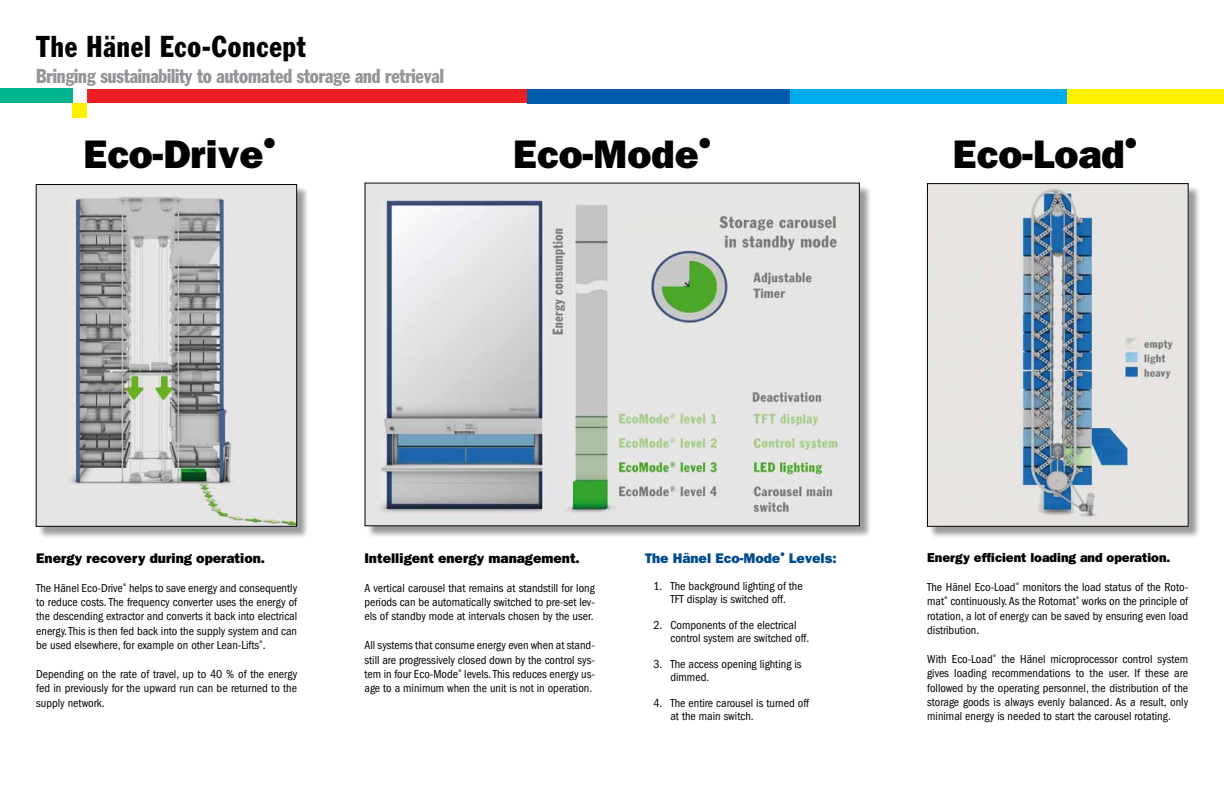
<style>
.page{position:relative;width:1224px;height:792px;background:#fff}
.page>*{position:absolute;margin:0;border:0;box-sizing:border-box;transform-origin:0 0}
.t1{font:800 40px "Franklin Gothic";color:#000}
.t2{font:30px "Franklin ATF Con BQ";letter-spacing:.035em;color:#000;scale:.91 1}
.t3{font:20px "Franklin ATF Con BQ";letter-spacing:-.01em;color:#939598;scale:.91 1}
.t4{font:800 14px "Franklin Gothic";color:#000}
.t5{font:800 14px "Franklin Gothic";color:#004b8d}
.t6{font:800 13px "Franklin Gothic";color:#000}
.t7{font:condensed 12px/14.4px "ITC Franklin Gothic Std";color:#000;text-align:justify}
</style>
<div class="page">
<div style="left:37px;top:186px;width:273px;height:353px;background:#000;opacity:.4"></div>
<img style="left:38px;top:186px;width:257px;height:339px">
<div style="left:36px;top:184px;width:261px;height:343px;border:1px solid #000"></div>
<div style="left:929px;top:185px;width:272px;height:354px;background:#000;opacity:.4"></div>
<img style="left:929px;top:185px;width:257px;height:340px">
<div style="left:927px;top:183px;width:261px;height:344px;border:1px solid #000"></div>
<div style="left:366px;top:184px;width:506px;height:355px;background:#000;opacity:.4"></div>
<img style="left:367px;top:185px;width:491px;height:339px">
<div style="left:73px;top:103px;width:14px;height:14px;background:#fff200"></div>
<div style="left:0;top:89px;width:72px;height:14px;background:#00b48d"></div>
<div style="left:87px;top:89px;width:441px;height:14px;background:#ed1d24"></div>
<div style="left:527px;top:89px;width:263px;height:14px;background:#005baa"></div>
<div style="left:790px;top:89px;width:278px;height:14px;background:#00aeef"></div>
<div style="left:1067px;top:89px;width:157px;height:14px;background:#fff200"></div>
<h2 class="t2" style="left:36px;top:29px;width:298px">The Hänel Eco-Concept</h2>
<h3 class="t3" style="left:36px;top:64px;width:450px">Bringing sustainability to automated storage and retrieval</h3>
<h1 class="t1" style="left:83px;top:130px;width:199px">Eco-Drive<sup>®</sup></h1>
<h1 class="t1" style="left:513px;top:130px;width:204px">Eco-Mode<sup>®</sup></h1>
<h1 class="t1" style="left:953px;top:130px;width:191px">Eco-Load<sup>®</sup></h1>
<p class="t4" style="left:36px;top:550px;width:230px">Energy recovery during operation.</p>
<p class="t7" style="left:36px;top:580px;width:263px">The Hänel Eco-Drive<sup>®</sup> helps to save energy and consequently to reduce costs. The frequency converter uses the energy of the descending extractor and converts it back into electrical energy. This is then fed back into the supply system and can be used elsewhere, for example on other Lean-Lifts<sup>®</sup>.</p>
<p class="t7" style="left:36px;top:667px;width:263px">Depending on the rate of travel, up to 40 % of the energy fed in previously for the upward run can be returned to the supply network.</p>
<p class="t4" style="left:365px;top:550px;width:217px">Intelligent energy management.</p>
<p class="t7" style="left:365px;top:580px;width:232px">A vertical carousel that remains at standstill for long periods can be automatically switched to pre-set lev&shy;els of standby mode at intervals chosen by the user.</p>
<p class="t7" style="left:364px;top:638px;width:232px">All systems that consume energy even when at stand&shy;still are progressively closed down by the control sys&shy;tem in four Eco-Mode<sup>®</sup> levels. This reduces energy us&shy;age to a minimum when the unit is not in operation.</p>
<p class="t5" style="left:645px;top:550px;width:193px">The Hänel Eco-Mode<sup>®</sup> Levels:</p>
<p class="t7" style="left:653px;top:580px;width:151px;line-height:13px;text-align:center">1. The background lighting of the<br>TFT display is switched off.</p>
<p class="t7" style="left:670px;top:619px;width:140px;line-height:13px;text-indent:-17px">2. Components of the electrical control system are switched off.</p>
<p class="t7" style="left:670px;top:658px;width:133px;line-height:13px;text-indent:-17px">3. The access opening lighting is dimmed.</p>
<p class="t7" style="left:670px;top:697px;width:140px;line-height:13px;text-indent:-17px">4. The entire carousel is turned off at the main switch.</p>
<p class="t6" style="left:927px;top:550px;width:245px">Energy efficient loading and operation.</p>
<p class="t7" style="left:927px;top:580px;width:263px">The Hänel Eco-Load<sup>®</sup> monitors the load status of the Roto&shy;mat<sup>®</sup> continuously. As the Rotomat<sup>®</sup> works on the principle of rotation, a lot of energy can be saved by ensuring even load distribution.</p>
<p class="t7" style="left:927px;top:652px;width:263px">With Eco-Load<sup>®</sup> the Hänel microprocessor control system gives loading recommendations to the user. If these are followed by the operating personnel, the distribution of the storage goods is always evenly balanced. As a result, only minimal energy is needed to start the carousel rotating.</p>
</div>
